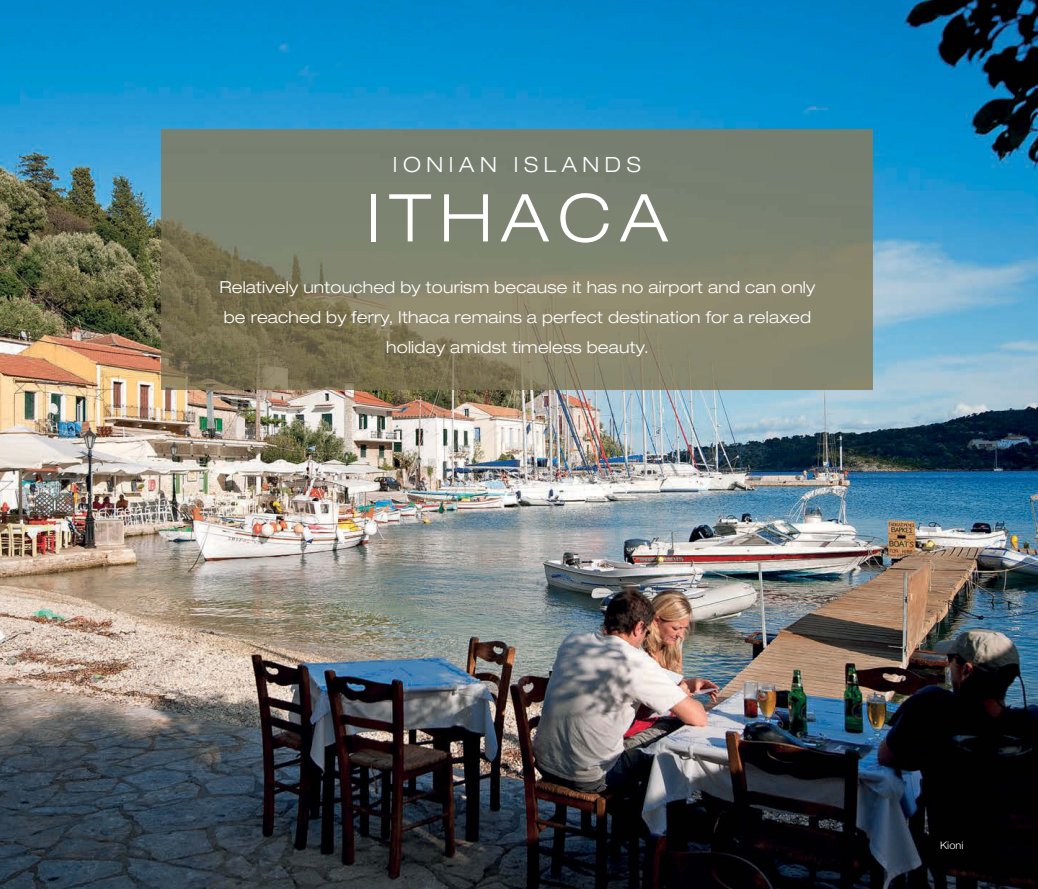
<style>
.page{position:relative;width:1038px;height:889px;background:#fff}
.page>*{position:absolute;margin:0;border:0;box-sizing:border-box;transform-origin:0 0}
.t1{font:300 expanded 66px "Helvetica Neue LT";letter-spacing:.135em;color:#fff}
.t2{font:300 expanded 21px "Helvetica Neue LT";letter-spacing:.265em;color:#fff}
.t3{font:300 expanded 16.5px/30px "Helvetica Neue LT";letter-spacing:.015em;color:#fff;text-align:center}
.t4{font:300 10.5px "Helvetica Neue LT";color:#fff;scale:1.05 1}
</style>
<div class="page">
<img style="left:0;top:0;width:1038px;height:889px">
<img style="left:161px;top:129px;width:711px;height:261px">
<p class="t2" style="left:393px;top:157px;width:249px">IONIAN ISLANDS</p>
<h1 class="t1" style="left:366px;top:194px;width:303px">ITHACA</h1>
<p class="t3" style="left:219px;top:274px;width:597px">Relatively untouched by tourism because it has no airport and can only be reached by ferry, Ithaca remains a perfect destination for a relaxed holiday amidst timeless beauty.</p>
<p class="t4" style="left:940px;top:841px;width:24px">Kioni</p>
</div>
